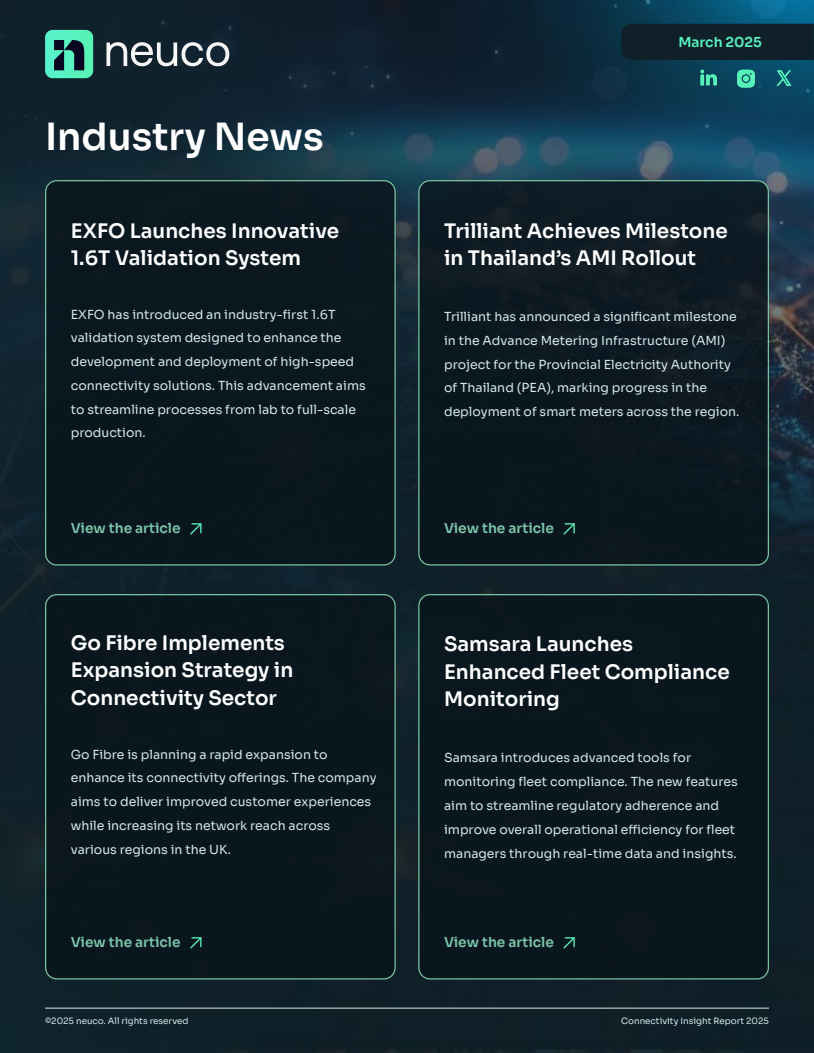
<style>
.page{position:relative;width:814px;height:1053px;background:#fff}
.page>*{position:absolute;margin:0;border:0;box-sizing:border-box;transform-origin:0 0}
.t1{font:37.5px "Sora";color:#fff}
.t2{font:20px/27.5px "Sora";color:#fff}
.t3{font:13.75px "Sora";color:#7cc5ab}
.t4{font:13.75px "Sora";color:#57f2be}
.t5{font:12.5px/23.8px "Sora";color:#d1eaec}
.t6{font:8.75px "Sora";color:#d1eaec}
</style>
<div class="page">
<img style="left:0;top:0;width:814px;height:1052px">
<svg style="left:45px;top:30px;width:48px;height:48px"></svg>
<svg style="left:106px;top:42px;width:123px;height:24px"></svg>
<svg style="left:54px;top:40px;width:30px;height:30px"></svg>
<div style="left:621px;top:24px;width:193px;height:36px;background:#0f2029"></div>
<hr style="left:45px;top:1007px;width:724px;height:1px;background:#fff">
<div style="left:46px;top:180px;width:349px;height:385px;background:#09141b;border-radius:11px"></div>
<div style="left:45px;top:180px;width:351px;height:385px;border:1px solid #7ac39f;border-radius:11px"></div>
<svg style="left:190px;top:523px;width:11px;height:11px"></svg>
<div style="left:46px;top:594px;width:349px;height:385px;background:#09141b;border-radius:11px"></div>
<div style="left:45px;top:594px;width:351px;height:385px;border:1px solid #7ac39f;border-radius:11px"></div>
<svg style="left:190px;top:937px;width:11px;height:11px"></svg>
<div style="left:419px;top:180px;width:349px;height:385px;background:#09141b;border-radius:11px"></div>
<div style="left:418px;top:180px;width:351px;height:385px;border:1px solid #7ac39f;border-radius:11px"></div>
<svg style="left:563px;top:523px;width:12px;height:11px"></svg>
<div style="left:419px;top:594px;width:349px;height:385px;background:#09141b;border-radius:11px"></div>
<div style="left:418px;top:594px;width:351px;height:385px;border:1px solid #7ac39f;border-radius:11px"></div>
<svg style="left:563px;top:937px;width:12px;height:11px"></svg>
<svg style="left:700px;top:70px;width:17px;height:15px"></svg>
<svg style="left:737px;top:70px;width:18px;height:18px"></svg>
<svg style="left:776px;top:70px;width:15px;height:16px"></svg>
<h1 class="t1" style="left:45px;top:106px;width:280px">Industry News</h1>
<h2 class="t2" style="left:71px;top:215px;width:270px">EXFO Launches Innovative<br>1.6T Validation System</h2>
<p class="t5" style="left:71px;top:301px;width:296px">EXFO has introduced an industry-first 1.6T validation system designed to enhance the development and deployment of high-speed connectivity solutions. This advancement aims to streamline processes from lab to full-scale production.</p>
<p class="t3" style="left:71px;top:516px;width:111px">View the article</p>
<h2 class="t2" style="left:71px;top:627px;width:224px">Go Fibre Implements<br>Expansion Strategy in<br>Connectivity Sector</h2>
<p class="t5" style="left:71px;top:741px;width:307px">Go Fibre is planning a rapid expansion to enhance its connectivity offerings. The company aims to deliver improved customer experiences while increasing its network reach across various regions in the UK.</p>
<p class="t3" style="left:71px;top:930px;width:111px">View the article</p>
<p class="t4" style="left:678px;top:30px;width:85px">March 2025</p>
<h2 class="t2" style="left:444px;top:215px;width:285px">Trilliant Achieves Milestone in Thailand’s AMI Rollout</h2>
<p class="t5" style="left:444px;top:303px;width:297px">Trilliant has announced a significant milestone in the Advance Metering Infrastructure (AMI) project for the Provincial Electricity Authority of Thailand (PEA), marking progress in the deployment of smart meters across the region.</p>
<p class="t3" style="left:444px;top:516px;width:111px">View the article</p>
<h2 class="t2" style="left:444px;top:628px;width:287px">Samsara Launches<br>Enhanced Fleet Compliance<br>Monitoring</h2>
<p class="t5" style="left:444px;top:745px;width:295px">Samsara introduces advanced tools for monitoring fleet compliance. The new features aim to streamline regulatory adherence and improve overall operational efficiency for fleet managers through real-time data and insights.</p>
<p class="t3" style="left:444px;top:930px;width:111px">View the article</p>
<p class="t6" style="left:45px;top:1013px;width:145px">©2025 neuco. All rights reserved</p>
<p class="t6" style="left:621px;top:1013px;width:149px">Connectivity Insight Report 2025</p>
</div>
